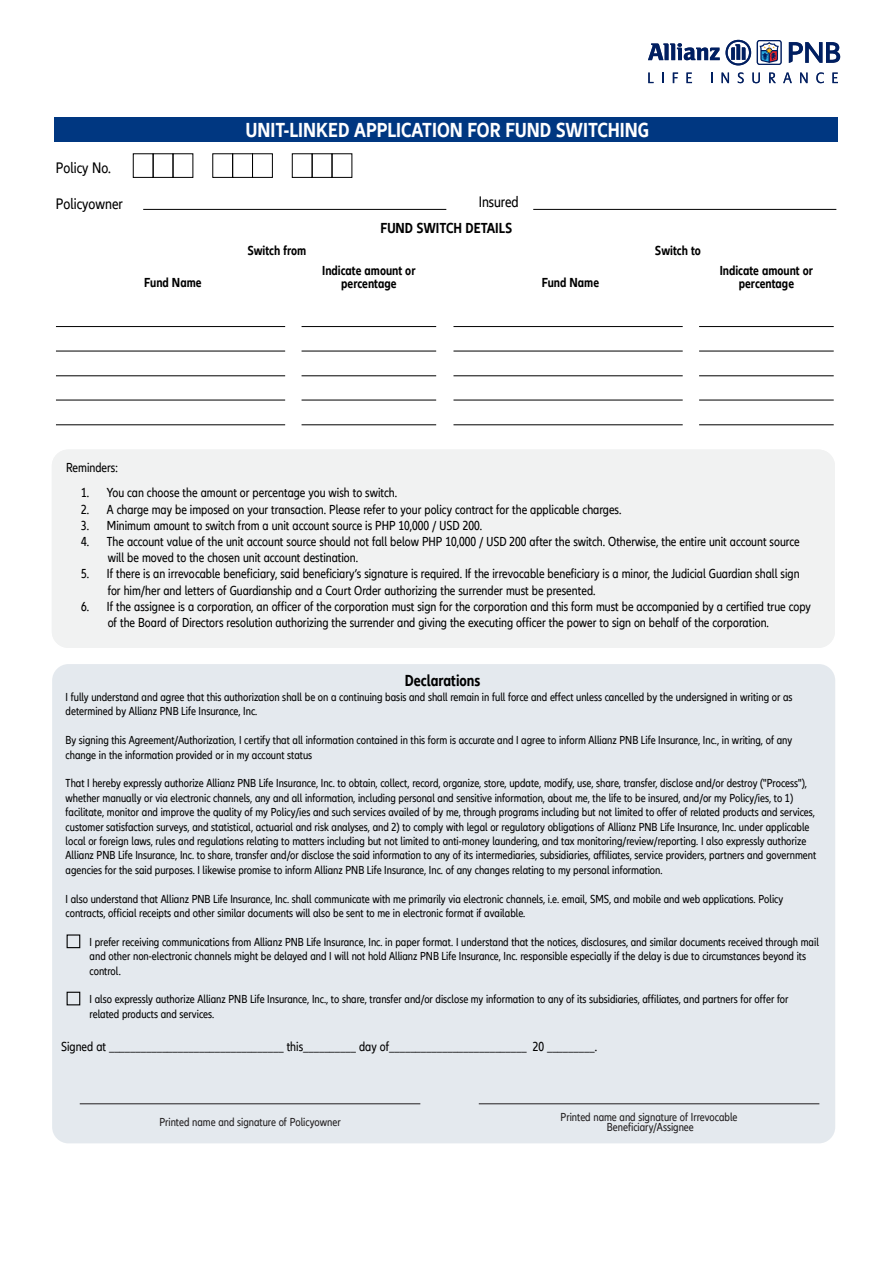
<style>
.page{position:relative;width:893px;height:1263px;background:#fff}
.page>*{position:absolute;margin:0;border:0;box-sizing:border-box;transform-origin:0 0}
.t1{font:700 condensed 21px "Allianz Neo";color:#fff}
.t2{font:700 condensed 16.5px "Allianz Neo";color:#000}
.t3{font:condensed 15.75px "Allianz Neo";color:#000}
.t4{font:700 condensed 15px "Allianz Neo";color:#000}
.t5{font:condensed 13.5px/16.2px "Allianz Neo";color:#000}
.t6{font:700 condensed 13.5px/13.5px "Allianz Neo";color:#000;text-align:center}
.t7{font:condensed 12px/14.4px "Allianz Neo";color:#000}
.t8{font:condensed 12px/10.5px "Allianz Neo";color:#221f20;text-align:center}
</style>
<div class="page">
<div style="left:55px;top:117px;width:783px;height:25px;background:#003781"></div>
<div style="left:153px;top:153px;width:20px;height:25px;border:1px solid #000"></div>
<div style="left:173px;top:153px;width:20px;height:25px;border:1px solid #000"></div>
<div style="left:232px;top:153px;width:21px;height:25px;border:1px solid #000"></div>
<div style="left:252px;top:153px;width:21px;height:25px;border:1px solid #000"></div>
<div style="left:292px;top:153px;width:20px;height:25px;border:1px solid #000"></div>
<div style="left:312px;top:153px;width:20px;height:25px;border:1px solid #000"></div>
<div style="left:332px;top:153px;width:20px;height:25px;border:1px solid #000"></div>
<hr style="left:143px;top:209px;width:303px;height:1px;background:#000">
<hr style="left:56px;top:326px;width:229px;height:1px;background:#000">
<hr style="left:56px;top:351px;width:229px;height:1px;background:#000">
<hr style="left:56px;top:375px;width:229px;height:1px;background:#000">
<hr style="left:302px;top:326px;width:134px;height:1px;background:#000">
<hr style="left:302px;top:351px;width:134px;height:1px;background:#000">
<hr style="left:302px;top:375px;width:134px;height:1px;background:#000">
<hr style="left:533px;top:209px;width:303px;height:1px;background:#000">
<hr style="left:453px;top:326px;width:230px;height:1px;background:#000">
<hr style="left:453px;top:351px;width:230px;height:1px;background:#000">
<hr style="left:453px;top:375px;width:230px;height:1px;background:#000">
<hr style="left:699px;top:326px;width:135px;height:1px;background:#000">
<hr style="left:699px;top:351px;width:135px;height:1px;background:#000">
<hr style="left:699px;top:375px;width:135px;height:1px;background:#000">
<hr style="left:56px;top:400px;width:229px;height:1px;background:#000">
<hr style="left:56px;top:424px;width:229px;height:1px;background:#000">
<hr style="left:302px;top:400px;width:134px;height:1px;background:#000">
<hr style="left:302px;top:424px;width:134px;height:1px;background:#000">
<hr style="left:453px;top:400px;width:230px;height:1px;background:#000">
<hr style="left:453px;top:424px;width:230px;height:1px;background:#000">
<hr style="left:699px;top:400px;width:135px;height:1px;background:#000">
<hr style="left:699px;top:424px;width:135px;height:1px;background:#000">
<div style="left:52px;top:449px;width:783px;height:199px;background:#f1f2f2"></div>
<div style="left:52px;top:664px;width:783px;height:479px;background:#e4e9ee"></div>
<hr style="left:80px;top:1103px;width:340px;height:1px;background:#221f20">
<hr style="left:479px;top:1103px;width:340px;height:1px;background:#221f20">
<div style="left:67px;top:934px;width:13px;height:14px;border:1px solid #000"></div>
<div style="left:67px;top:992px;width:13px;height:13px;border:1px solid #000"></div>
<svg style="left:757px;top:40px;width:25px;height:25px"></svg>
<svg style="left:758px;top:41px;width:22px;height:23px"></svg>
<svg style="left:759px;top:42px;width:20px;height:21px"></svg>
<svg style="left:789px;top:42px;width:51px;height:21px"></svg>
<svg style="left:648px;top:40px;width:103px;height:25px"></svg>
<svg style="left:648px;top:73px;width:6px;height:10px"></svg>
<svg style="left:673px;top:73px;width:5px;height:10px"></svg>
<svg style="left:686px;top:73px;width:6px;height:10px"></svg>
<svg style="left:722px;top:73px;width:7px;height:10px"></svg>
<svg style="left:738px;top:72px;width:6px;height:11px"></svg>
<svg style="left:752px;top:73px;width:8px;height:10px"></svg>
<svg style="left:769px;top:73px;width:7px;height:10px"></svg>
<svg style="left:783px;top:73px;width:9px;height:10px"></svg>
<svg style="left:800px;top:73px;width:7px;height:10px"></svg>
<svg style="left:816px;top:72px;width:8px;height:11px"></svg>
<svg style="left:832px;top:73px;width:6px;height:10px"></svg>
<h3 class="t3" style="left:56px;top:159px;width:56px">Policy No.</h3>
<h1 class="t1" style="left:246px;top:118px;width:405px">UNIT-LINKED APPLICATION FOR FUND SWITCHING</h1>
<h3 class="t3" style="left:56px;top:195px;width:68px">Policyowner</h3>
<h3 class="t3" style="left:479px;top:192px;width:42px">Insured</h3>
<p class="t4" style="left:380px;top:219px;width:133px">FUND SWITCH DETAILS</p>
<p class="t6" style="left:144px;top:276px;width:59px">Fund Name</p>
<p class="t6" style="left:247px;top:244px;width:60px">Switch from</p>
<p class="t6" style="left:655px;top:244px;width:48px">Switch to</p>
<p class="t6" style="left:322px;top:264px;width:95px">Indicate amount or percentage</p>
<p class="t6" style="left:542px;top:276px;width:59px">Fund Name</p>
<p class="t6" style="left:720px;top:264px;width:95px">Indicate amount or percentage</p>
<p class="t5" style="left:66px;top:460px;width:53px">Reminders:</p>
<p class="t5" style="left:81px;top:485px;width:318px">1. You can choose the amount or percentage you wish to switch.</p>
<p class="t5" style="left:81px;top:501px;width:542px">2. A charge may be imposed on your transaction. Please refer to your policy contract for the applicable charges.</p>
<p class="t5" style="left:81px;top:518px;width:403px">3. Minimum amount to switch from a unit account source is PHP 10,000 / USD 200.</p>
<p class="t5" style="left:108px;top:534px;width:693px;text-indent:-27px">4. The account value of the unit account source should not fall below PHP 10,000 / USD 200 after the switch. Otherwise, the entire unit account source will be moved to the chosen unit account destination.</p>
<p class="t5" style="left:108px;top:566px;width:693px;text-indent:-27px">5. If there is an irrevocable beneficiary, said beneficiary’s signature is required. If the irrevocable beneficiary is a minor, the Judicial Guardian shall sign for him/her and letters of Guardianship and a Court Order authorizing the surrender must be presented.</p>
<p class="t5" style="left:108px;top:598px;width:705px;text-indent:-27px">6. If the assignee is a corporation, an officer of the corporation must sign for the corporation and this form must be accompanied by a certified true copy of the Board of Directors resolution authorizing the surrender and giving the executing officer the power to sign on behalf of the corporation.</p>
<h2 class="t2" style="left:405px;top:671px;width:77px">Declarations</h2>
<p class="t7" style="left:66px;top:690px;width:728px">I fully understand and agree that this authorization shall be on a continuing basis and shall remain in full force and effect unless cancelled by the undersigned in writing or as determined by Allianz PNB Life Insurance, Inc.</p>
<p class="t7" style="left:66px;top:733px;width:728px">By signing this Agreement/Authorization, I certify that all information contained in this form is accurate and I agree to inform Allianz PNB Life Insurance, Inc., in writing, of any change in the information provided or in my account status</p>
<p class="t7" style="left:66px;top:776px;width:752px">That I hereby expressly authorize Allianz PNB Life Insurance, Inc. to obtain, collect, record, organize, store, update, modify, use, share, transfer, disclose and/or destroy ("Process"), whether manually or via electronic channels, any and all information, including personal and sensitive information, about me, the life to be insured, and/or my Policy/ies, to 1) facilitate, monitor and improve the quality of my Policy/ies and such services availed of by me, through programs including but not limited to offer of related products and services, customer satisfaction surveys, and statistical, actuarial and risk analyses, and 2) to comply with legal or regulatory obligations of Allianz PNB Life Insurance, Inc. under applicable local or foreign laws, rules and regulations relating to matters including but not limited to anti-money laundering, and tax monitoring/review/reporting. I also expressly authorize Allianz PNB Life Insurance, Inc. to share, transfer and/or disclose the said information to any of its intermediaries, subsidiaries, affiliates, service providers, partners and government agencies for the said purposes. I likewise promise to inform Allianz PNB Life Insurance, Inc. of any changes relating to my personal information.</p>
<p class="t7" style="left:66px;top:892px;width:719px">I also understand that Allianz PNB Life Insurance, Inc. shall communicate with me primarily via electronic channels, i.e. email, SMS, and mobile and web applications. Policy contracts, official receipts and other similar documents will also be sent to me in electronic format if available.</p>
<p class="t7" style="left:90px;top:935px;width:731px">I prefer receiving communications from Allianz PNB Life Insurance, Inc. in paper format. I understand that the notices, disclosures, and similar documents received through mail and other non-electronic channels might be delayed and I will not hold Allianz PNB Life Insurance, Inc. responsible especially if the delay is due to circumstances beyond its control.</p>
<p class="t7" style="left:90px;top:992px;width:700px">I also expressly authorize Allianz PNB Life Insurance, Inc., to share, transfer and/or disclose my information to any of its subsidiaries, affiliates, and partners for offer for related products and services.</p>
<p class="t5" style="left:61px;top:1039px;width:537px">Signed at _________________________________ this__________ day of__________________________ 20 _________.</p>
<p class="t8" style="left:159px;top:1117px;width:183px">Printed name and signature of Policyowner</p>
<p class="t8" style="left:561px;top:1112px;width:179px">Printed name and signature of Irrevocable<br>Beneficiary/Assignee</p>
</div>
